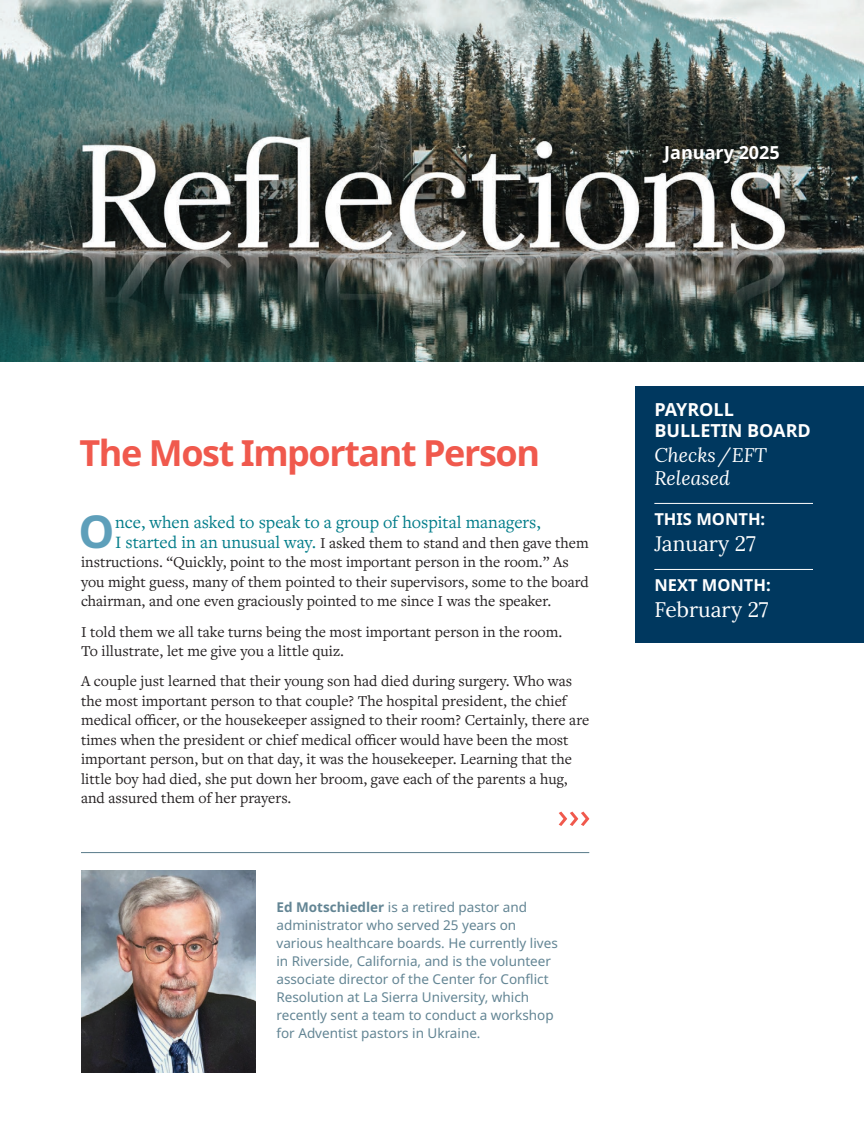
<style>
.page{position:relative;width:864px;height:1148px;background:#fff}
.page>*{position:absolute;margin:0;border:0;box-sizing:border-box;transform-origin:0 0}
.Lead_In_Paragraph{font:700 45.3px "Noto Sans";color:#5e9fba}
.Article_Title_Red{font:700 36px "Noto Sans";letter-spacing:-.04em;color:#f0594d}
.t1{font:21px "Lora";color:#fff}
.t2{font:italic 19.5px "Lora";color:#fff}
.Lead_In_Paragraph-2{font:18px "Freight Text Pro";color:#007c89}
.t3{font:700 18px "Noto Sans";color:#fff}
.t4{font:700 16.5px "Noto Sans";color:#fff}
.Body_Copy{font:15.75px/19.5px "Freight Text Pro";color:#231f20}
.Lead_In_Paragraph-3{font:15.75px/19.5px "Freight Text Pro";color:#231f20}
.Byline{font:13.5px/18px "Noto Sans";color:#638594}
.s1{font-size:18px;color:#007c89}
.s2{font-weight:700}
</style>
<div class="page">
<img style="left:0;top:0;width:864px;height:362px">
<div style="left:636px;top:386px;width:228px;height:257px;background:#00385f"></div>
<hr style="left:654px;top:503px;width:159px;height:1px;background:#fff">
<hr style="left:654px;top:569px;width:159px;height:1px;background:#fff">
<svg style="left:559px;top:811px;width:30px;height:15px"></svg>
<hr style="left:81px;top:852px;width:508px;height:1px;background:#587a89">
<img style="left:81px;top:870px;width:174px;height:202px">
<p class="t3" style="left:664px;top:140px;width:117px">January 2025</p>
<p class="Article_Title_Red" style="left:80px;top:428px;width:462px">The Most Important Person</p>
<p class="Lead_In_Paragraph" style="left:78px;top:499px;width:38px">O</p>
<p class="Lead_In_Paragraph-2" style="left:115px;top:510px;width:427px">nce, when asked to speak to a group of hospital managers,</p>
<p class="Lead_In_Paragraph-3" style="left:81px;top:532px;width:509px;text-indent:34px"><span class="s1">I started in an unusual way.</span> I asked them to stand and then gave them instructions. “Quickly, point to the most important person in the room.” As you might guess, many of them pointed to their supervisors, some to the board chairman, and one even graciously pointed to me since I was the speaker.</p>
<p class="Body_Copy" style="left:81px;top:621px;width:483px">I told them we all take turns being the most important person in the room.<br>To illustrate, let me give you a little quiz.</p>
<p class="Body_Copy" style="left:81px;top:671px;width:510px">A couple just learned that their young son had died during surgery. Who was the most important person to that couple? The hospital president, the chief medical officer, or the housekeeper assigned to their room? Certainly, there are times when the president or chief medical officer would have been the most important person, but on that day, it was the housekeeper. Learning that the little boy had died, she put down her broom, gave each of the parents a hug, and assured them of her prayers.</p>
<p class="Byline" style="left:276px;top:898px;width:283px"><span class="s2">Ed Motschiedler</span> is a retired pastor and administrator who served 25 years on various healthcare boards. He currently lives in Riverside, California, and is the volunteer associate director of the Center for Conflict Resolution at La Sierra University, which recently sent a team to conduct a workshop for Adventist pastors in Ukraine.</p>
<p class="t3" style="left:654px;top:396px;width:81px">PAYROLL</p>
<p class="t3" style="left:654px;top:417px;width:158px">BULLETIN BOARD</p>
<p class="t2" style="left:654px;top:442px;width:114px">Checks/EFT</p>
<p class="t2" style="left:654px;top:465px;width:77px">Released</p>
<p class="t4" style="left:654px;top:508px;width:112px">THIS MONTH:</p>
<p class="t1" style="left:654px;top:527px;width:103px">January 27</p>
<p class="t4" style="left:654px;top:574px;width:118px">NEXT MONTH:</p>
<p class="t1" style="left:654px;top:593px;width:116px">February 27</p>
</div>
